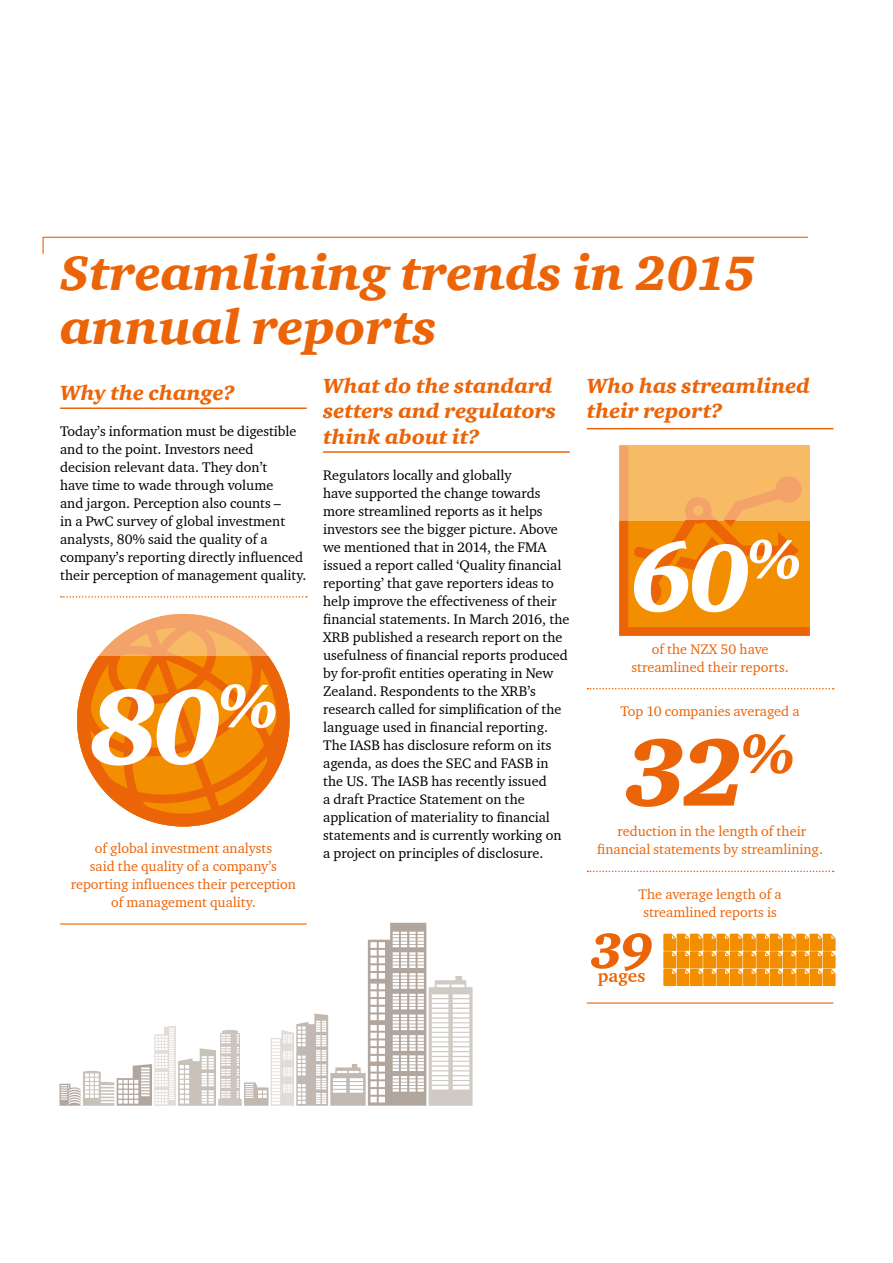
<style>
.page{position:relative;width:893px;height:1263px;background:#fff}
.page>*{position:absolute;margin:0;border:0;box-sizing:border-box;transform-origin:0 0}
.t1{font:108.75px "Charter ITC Blac Ital";color:#fff}
.t2{font:97.8px "Charter ITC Blac Ital";color:#fff}
.t3{font:97.8px "Charter ITC Blac Ital";color:#ec6408}
.t4{font:51px "Charter ITC Blac Ital";color:#ec6408}
.t5{font:49.5px/54px "Charter ITC Blac Ital";color:#ec6408}
.t6{font:21px/25.2px "Charter ITC Blac Ital";color:#ec6408}
.t7{font:700 18px "Charter ITC";color:#ec6408}
.t8{font:14.25px/18px "Charter ITC";color:#000}
.t9{font:14.25px/18px "Charter ITC";color:#ec6408;text-align:center}
</style>
<div class="page">
<svg style="left:42px;top:236px;width:766px;height:18px"></svg>
<hr style="left:60px;top:407px;width:247px;height:2px;background:#ec6408">
<svg style="left:61px;top:596px;width:246px;height:2px"></svg>
<svg style="left:98px;top:614px;width:170px;height:42px"></svg>
<svg style="left:77px;top:656px;width:213px;height:170px"></svg>
<hr style="left:587px;top:428px;width:246px;height:1px;background:#ec6408">
<svg style="left:588px;top:688px;width:246px;height:1px"></svg>
<svg style="left:588px;top:871px;width:246px;height:1px"></svg>
<hr style="left:587px;top:1002px;width:246px;height:1px;background:#ec6408">
<svg style="left:620px;top:446px;width:190px;height:190px;background:#f29729"></svg>
<svg style="left:663px;top:934px;width:173px;height:52px;background:#f39b1e"></svg>
<hr style="left:323px;top:451px;width:247px;height:2px;background:#ec6408">
<svg style="left:60px;top:923px;width:413px;height:183px"></svg>
<h3 class="t5" style="left:60px;top:246px;width:697px">Streamlining trends in 2015 annual reports</h3>
<h3 class="t6" style="left:60px;top:380px;width:176px">Why the change?</h3>
<p class="t8" style="left:60px;top:422px;width:248px">Today’s information must be digestible and to the point. Investors need decision relevant data. They don’t<br>have time to wade through volume<br>and jargon. Perception also counts –<br>in a PwC survey of global investment analysts, 80% said the quality of a company’s reporting directly influenced their perception of management quality.</p>
<h3 class="t6" style="left:587px;top:373px;width:225px">Who has streamlined their report?</h3>
<h3 class="t6" style="left:323px;top:373px;width:234px">What do the standard setters and regulators think about it?</h3>
<p class="t8" style="left:323px;top:465px;width:248px">Regulators locally and globally<br>have supported the change towards more streamlined reports as it helps investors see the bigger picture. Above we mentioned that in 2014, the FMA issued a report called ‘Quality financial reporting’ that gave reporters ideas to help improve the effectiveness of their financial statements. In March 2016, the XRB published a research report on the usefulness of financial reports produced by for-profit entities operating in New Zealand. Respondents to the XRB’s research called for simplification of the language used in financial reporting.<br>The IASB has disclosure reform on its agenda, as does the SEC and FASB in the US. The IASB has recently issued<br>a draft Practice Statement on the application of materiality to financial statements and is currently working on a project on principles of disclosure.</p>
<h2 class="t2" style="left:631px;top:517px;width:173px">60<sup>%</sup></h2>
<p class="t9" style="left:632px;top:640px;width:159px">of the NZX 50 have streamlined their reports.</p>
<p class="t9" style="left:621px;top:702px;width:181px">Top 10 companies averaged a</p>
<h2 class="t3" style="left:624px;top:712px;width:173px">32<sup>%</sup></h2>
<p class="t9" style="left:597px;top:822px;width:227px">reduction in the length of their financial statements by streamlining.</p>
<p class="t9" style="left:639px;top:885px;width:144px">The average length of a streamlined reports is</p>
<h3 class="t4" style="left:590px;top:919px;width:64px">39</h3>
<p class="t7" style="left:598px;top:964px;width:49px">pages</p>
<h1 class="t1" style="left:89px;top:659px;width:192px">80<sup>%</sup></h1>
<p class="t9" style="left:71px;top:839px;width:227px">of global investment analysts<br>said the quality of a company’s reporting influences their perception of management quality.</p>
</div>
